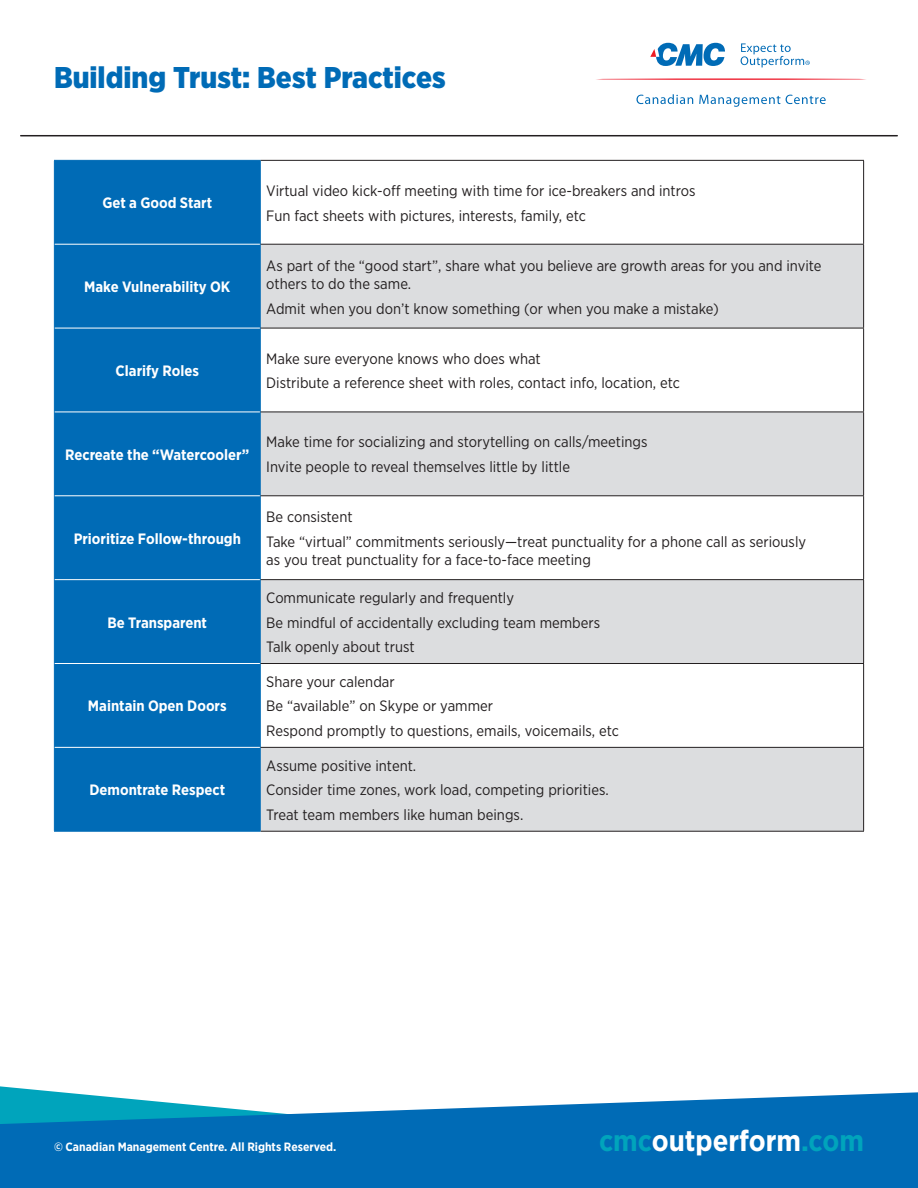
<style>
.page{position:relative;width:918px;height:1188px;background:#fff}
.page>*{position:absolute;margin:0;border:0;box-sizing:border-box;transform-origin:0 0}
.t1{font:900 30px "Gotham Narrow";color:#006bb6}
.t2{font:700 29.4px "Gotham Narrow";color:#fff}
.t3{font:15px/18px "Gotham Narrow";color:#231f20}
.t4{font:700 15px "Gotham Narrow";color:#fff}
.t5{font:700 12px "Gotham Narrow";color:#fff}
.s1{color:#00a4bc}
</style>
<div class="page">
<hr style="left:595px;top:78px;width:272px;height:2px;background:#ee1b2c;border-radius:50%">
<svg style="left:650px;top:43px;width:75px;height:23px"></svg>
<svg style="left:636px;top:94px;width:57px;height:10px"></svg>
<svg style="left:699px;top:95px;width:81px;height:12px"></svg>
<svg style="left:786px;top:95px;width:40px;height:9px"></svg>
<svg style="left:741px;top:43px;width:69px;height:24px"></svg>
<hr style="left:21px;top:135px;width:876px;height:1px;background:#231f20">
<svg style="left:0;top:1092px;width:918px;height:96px;background:#1b7ebe"></svg>
<div style="left:55px;top:161px;width:205px;height:670px;background:#006bb6"></div>
<svg style="left:261px;top:245px;width:602px;height:586px;fill:#dcdddf"></svg>
<hr style="left:54px;top:160px;width:207px;height:1px;background:#006bb6">
<hr style="left:54px;top:161px;width:1px;height:83px;background:#006bb6">
<hr style="left:260px;top:161px;width:1px;height:83px;background:#006bb6">
<hr style="left:54px;top:244px;width:1px;height:84px;background:#006bb6">
<hr style="left:260px;top:244px;width:1px;height:84px;background:#006bb6">
<hr style="left:54px;top:328px;width:1px;height:84px;background:#006bb6">
<hr style="left:260px;top:328px;width:1px;height:84px;background:#006bb6">
<hr style="left:54px;top:412px;width:1px;height:84px;background:#006bb6">
<hr style="left:260px;top:412px;width:1px;height:84px;background:#006bb6">
<hr style="left:54px;top:496px;width:1px;height:84px;background:#006bb6">
<hr style="left:260px;top:496px;width:1px;height:84px;background:#006bb6">
<hr style="left:54px;top:580px;width:1px;height:84px;background:#006bb6">
<hr style="left:260px;top:580px;width:1px;height:84px;background:#006bb6">
<hr style="left:54px;top:664px;width:1px;height:83px;background:#006bb6">
<hr style="left:260px;top:664px;width:1px;height:83px;background:#006bb6">
<hr style="left:54px;top:747px;width:1px;height:84px;background:#006bb6">
<hr style="left:260px;top:747px;width:1px;height:84px;background:#006bb6">
<hr style="left:54px;top:831px;width:207px;height:1px;background:#006bb6">
<hr style="left:55px;top:244px;width:205px;height:1px;background:#fff">
<hr style="left:55px;top:328px;width:205px;height:1px;background:#fff">
<hr style="left:55px;top:412px;width:205px;height:1px;background:#fff">
<hr style="left:55px;top:495px;width:205px;height:1px;background:#fff">
<hr style="left:55px;top:579px;width:205px;height:1px;background:#fff">
<hr style="left:55px;top:663px;width:205px;height:1px;background:#fff">
<hr style="left:55px;top:747px;width:205px;height:1px;background:#fff">
<hr style="left:261px;top:160px;width:603px;height:1px;background:#231f20">
<hr style="left:863px;top:161px;width:1px;height:83px;background:#231f20">
<hr style="left:261px;top:244px;width:603px;height:1px;background:#231f20">
<hr style="left:863px;top:245px;width:1px;height:83px;background:#231f20">
<hr style="left:261px;top:328px;width:603px;height:1px;background:#231f20">
<hr style="left:863px;top:328px;width:1px;height:84px;background:#231f20">
<hr style="left:261px;top:412px;width:603px;height:1px;background:#231f20">
<hr style="left:863px;top:412px;width:1px;height:83px;background:#231f20">
<hr style="left:261px;top:495px;width:603px;height:1px;background:#231f20">
<hr style="left:863px;top:496px;width:1px;height:83px;background:#231f20">
<hr style="left:261px;top:579px;width:603px;height:1px;background:#231f20">
<hr style="left:863px;top:580px;width:1px;height:83px;background:#231f20">
<hr style="left:261px;top:663px;width:603px;height:1px;background:#231f20">
<hr style="left:863px;top:664px;width:1px;height:83px;background:#231f20">
<hr style="left:261px;top:747px;width:603px;height:1px;background:#231f20">
<hr style="left:863px;top:748px;width:1px;height:83px;background:#231f20">
<hr style="left:261px;top:831px;width:603px;height:1px;background:#231f20">
<p class="t1" style="left:54px;top:58px;width:393px">Building Trust: Best Practices</p>
<p class="t4" style="left:102px;top:193px;width:111px">Get a Good Start</p>
<p class="t4" style="left:84px;top:277px;width:148px">Make Vulnerability OK</p>
<p class="t4" style="left:116px;top:361px;width:85px">Clarify Roles</p>
<p class="t3" style="left:266px;top:181px;width:431px">Virtual video kick-off meeting with time for ice-breakers and intros</p>
<p class="t3" style="left:266px;top:206px;width:321px">Fun fact sheets with pictures, interests, family, etc</p>
<p class="t3" style="left:266px;top:256px;width:557px">As part of the “good start”, share what you believe are growth areas for you and invite others to do the same.</p>
<p class="t3" style="left:266px;top:299px;width:454px">Admit when you don’t know something (or when you make a mistake)</p>
<p class="t3" style="left:266px;top:349px;width:276px">Make sure everyone knows who does what</p>
<p class="t3" style="left:266px;top:374px;width:415px">Distribute a reference sheet with roles, contact info, location, etc</p>
<p class="t4" style="left:65px;top:445px;width:186px">Recreate the “Watercooler”</p>
<p class="t4" style="left:74px;top:529px;width:169px">Prioritize Follow-through</p>
<p class="t4" style="left:108px;top:613px;width:101px">Be Transparent</p>
<p class="t4" style="left:88px;top:697px;width:140px">Maintain Open Doors</p>
<p class="t4" style="left:89px;top:780px;width:137px">Demontrate Respect</p>
<p class="t3" style="left:266px;top:433px;width:383px">Make time for socializing and storytelling on calls/meetings</p>
<p class="t3" style="left:266px;top:458px;width:305px">Invite people to reveal themselves little by little</p>
<p class="t3" style="left:266px;top:508px;width:88px">Be consistent</p>
<p class="t3" style="left:266px;top:533px;width:541px">Take “virtual” commitments seriously—treat punctuality for a phone call as seriously as you treat punctuality for a face-to-face meeting</p>
<p class="t3" style="left:266px;top:588px;width:249px">Communicate regularly and frequently</p>
<p class="t3" style="left:266px;top:613px;width:335px">Be mindful of accidentally excluding team members</p>
<p class="t3" style="left:266px;top:638px;width:150px">Talk openly about trust</p>
<p class="t3" style="left:266px;top:672px;width:130px">Share your calendar</p>
<p class="t3" style="left:266px;top:697px;width:228px">Be “available” on Skype or yammer</p>
<p class="t3" style="left:266px;top:722px;width:354px">Respond promptly to questions, emails, voicemails, etc</p>
<p class="t3" style="left:266px;top:756px;width:151px">Assume positive intent.</p>
<p class="t3" style="left:266px;top:781px;width:344px">Consider time zones, work load, competing priorities.</p>
<p class="t3" style="left:266px;top:805px;width:259px">Treat team members like human beings.</p>
<p class="t5" style="left:54px;top:1139px;width:284px">© Canadian Management Centre. All Rights Reserved.</p>
<p class="t2" style="left:599px;top:1122px;width:266px"><span class="s1">cmc</span>outperform<span class="s1">.com</span></p>
</div>
